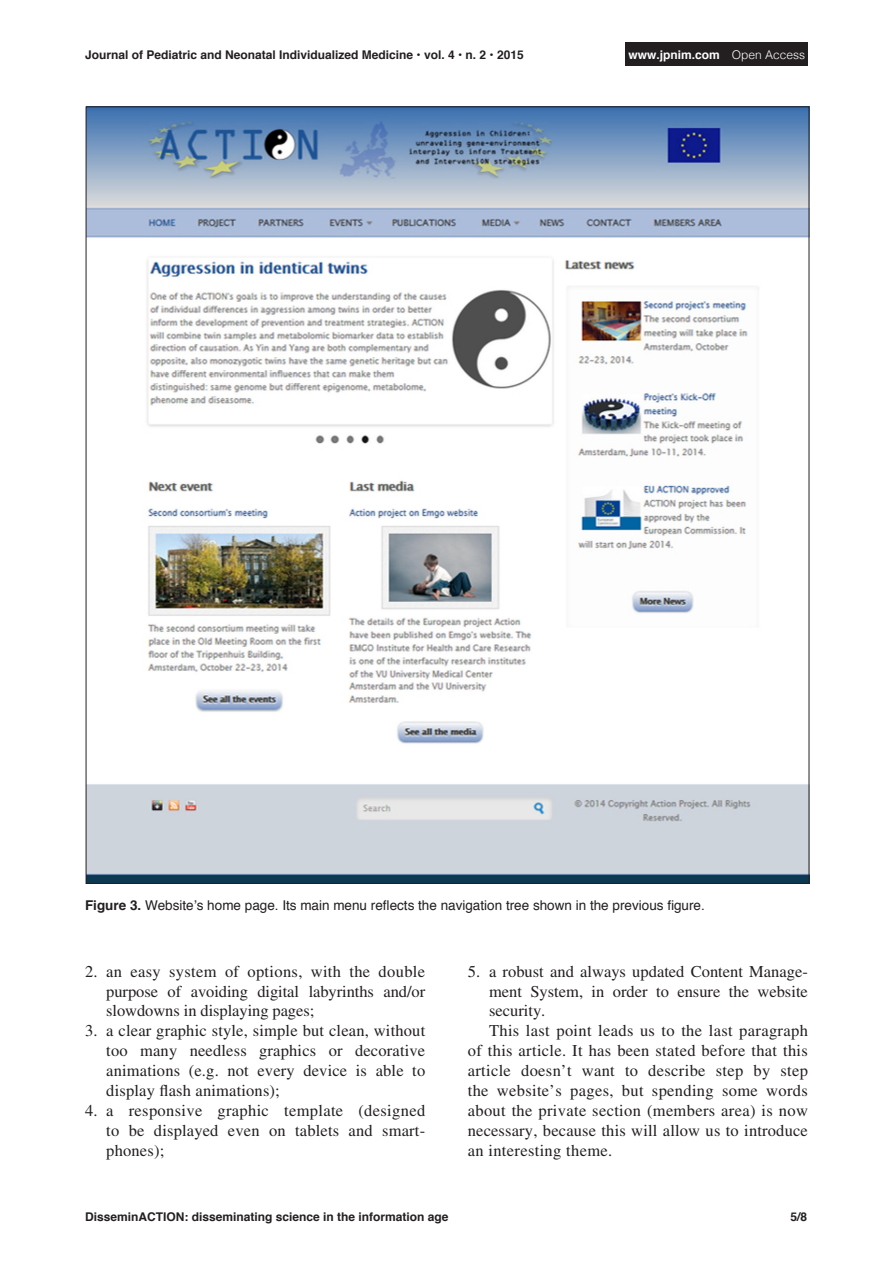
<style>
.page{position:relative;width:893px;height:1263px;background:#fff}
.page>*{position:absolute;margin:0;border:0;box-sizing:border-box;transform-origin:0 0}
.BulletList2_2{font:16.5px/20px "Times LT Std";letter-spacing:.005em;color:#231f20;text-align:justify}
.Body1{font:16.5px/20px "Times LT Std";letter-spacing:.01em;color:#231f20;text-align:justify}
.t1{font:13.5px "Helvetica";color:#231f20}
.Footer_Left{font:700 12px "Helvetica";color:#231f20}
.t2{font:700 12px "Helvetica";color:#fff}
.s1{font-weight:300}
.s2{font-weight:700}
</style>
<div class="page">
<div style="left:626px;top:43px;width:182px;height:23px;background:#231f20"></div>
<img style="left:88px;top:108px;width:719px;height:774px">
<p class="Footer_Left" style="left:85px;top:45px;width:440px">Journal of Pediatric and Neonatal Individualized Medicine • vol. 4 • n. 2 • 2015</p>
<p class="t2" style="left:629px;top:45px;width:178px">www.jpnim.com <span class="s1">Open Access</span></p>
<p class="t1" style="left:85px;top:894px;width:621px"><span class="s2">Figure 3.</span> Website’s home page. Its main menu reflects the navigation tree shown in the previous figure.</p>
<p class="BulletList2_2" style="left:106px;top:961px;width:320px;text-indent:-21px">2. an easy system of options, with the double purpose of avoiding digital labyrinths and/or slowdowns in displaying pages;</p>
<p class="BulletList2_2" style="left:106px;top:1021px;width:320px;text-indent:-21px">3. a clear graphic style, simple but clean, without too many needless graphics or decorative animations (e.g. not every device is able to display flash animations);</p>
<p class="BulletList2_2" style="left:106px;top:1101px;width:320px;text-indent:-21px">4. a responsive graphic template (designed to be displayed even on tablets and smart&shy;phones);</p>
<p class="BulletList2_2" style="left:489px;top:961px;width:320px;text-indent:-21px">5. a robust and always updated Content Manage&shy;ment System, in order to ensure the website security.</p>
<p class="Body1" style="left:468px;top:1021px;width:342px;text-indent:21px">This last point leads us to the last paragraph of this article. It has been stated before that this article doesn’t want to describe step by step the website’s pages, but spending some words about the private section (members area) is now necessary, because this will allow us to introduce an interesting theme.</p>
<p class="Footer_Left" style="left:85px;top:1207px;width:365px">DisseminACTION: disseminating science in the information age</p>
<p class="Footer_Left" style="left:790px;top:1207px;width:18px">5/8</p>
</div>
